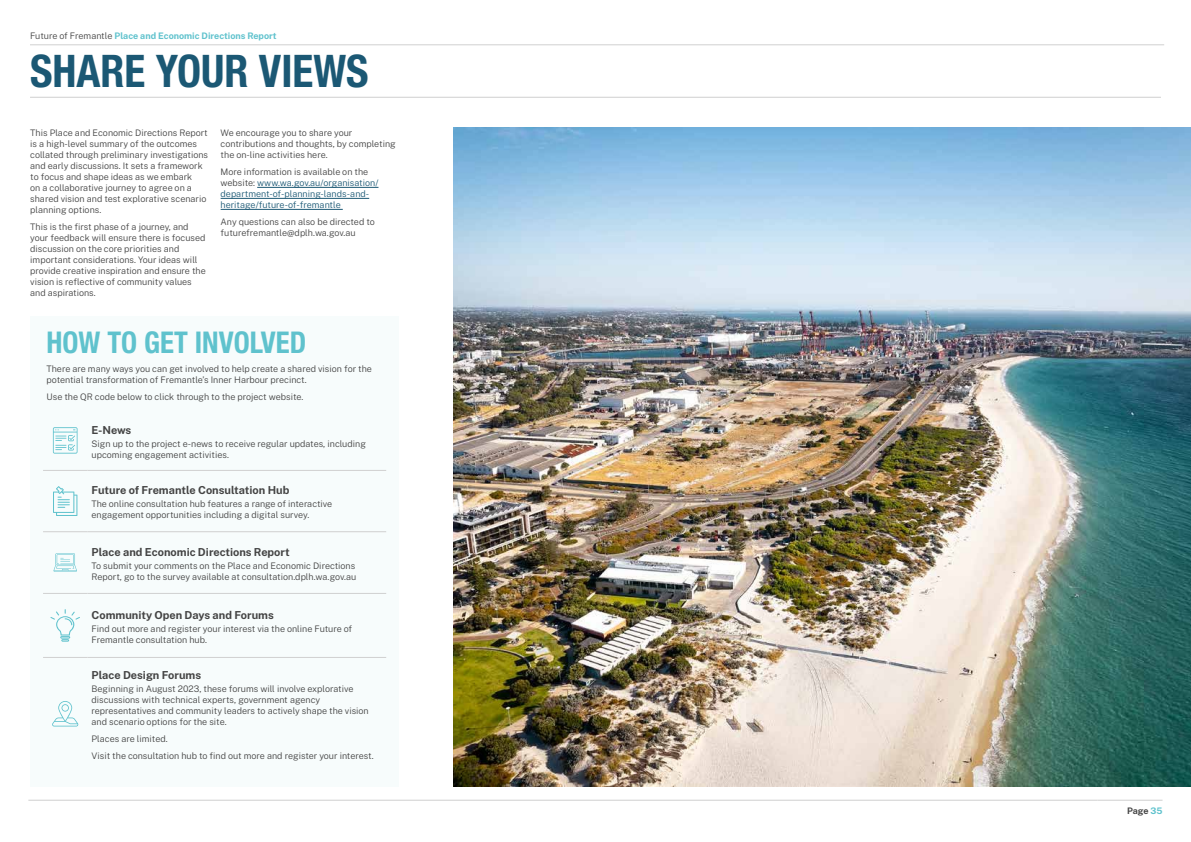
<style>
.page{position:relative;width:1191px;height:842px;background:#fff}
.page>*{position:absolute;margin:0;border:0;box-sizing:border-box;transform-origin:0 0}
.t1{font:700 condensed 45px "Helvetica Neue LT Std";color:#1b5874;scale:.96 1}
.t2{font:700 condensed 30px "Helvetica Neue LT Std";color:#5fc2cd;scale:.96 1}
.t3{font:700 11px "Public Sans";color:#444}
.t4{font:300 9px/11px "Public Sans";color:#444}
.t5{font:300 9px/11px "Public Sans";color:#1b5874}
.t6{font:700 9px "Public Sans";color:#5fc2cd}
.t7{font:700 9px "Public Sans";letter-spacing:-.005em;color:#444}
.s1{font-weight:300;color:#444}
.s2{color:#444}
.s3{color:#5fc2cd}
</style>
<div class="page">
<div style="left:30px;top:317px;width:369px;height:470px;background:#f7fcfc"></div>
<hr style="left:257px;top:187px;width:121px;height:1px;background:#1b5874">
<hr style="left:221px;top:198px;width:148px;height:1px;background:#1b5874">
<hr style="left:221px;top:209px;width:122px;height:1px;background:#1b5874">
<img style="left:453px;top:127px;width:738px;height:660px">
<hr style="left:43px;top:470px;width:44px;height:1px;background:#d0d0d0">
<hr style="left:87px;top:470px;width:299px;height:1px;background:#d0d0d0">
<hr style="left:43px;top:531px;width:44px;height:1px;background:#d0d0d0">
<hr style="left:87px;top:531px;width:299px;height:1px;background:#d0d0d0">
<hr style="left:43px;top:593px;width:44px;height:1px;background:#d0d0d0">
<hr style="left:87px;top:593px;width:299px;height:1px;background:#d0d0d0">
<hr style="left:43px;top:657px;width:44px;height:1px;background:#d0d0d0">
<hr style="left:87px;top:657px;width:299px;height:1px;background:#d0d0d0">
<svg style="left:53px;top:427px;width:25px;height:27px"></svg>
<svg style="left:53px;top:486px;width:24px;height:30px"></svg>
<svg style="left:54px;top:553px;width:23px;height:19px"></svg>
<svg style="left:50px;top:609px;width:30px;height:33px"></svg>
<svg style="left:52px;top:701px;width:27px;height:25px"></svg>
<hr style="left:28px;top:800px;width:1069px;height:1px;background:#d0d0d0">
<hr style="left:1097px;top:800px;width:65px;height:1px;background:#d0d0d0">
<hr style="left:30px;top:45px;width:1134px;height:1px;background:#d0d0d0">
<hr style="left:30px;top:97px;width:1131px;height:1px;background:#d0d0d0">
<p class="t6" style="left:30px;top:29px;width:248px"><span class="s1">Future of Fremantle</span> Place and Economic Directions Report</p>
<h1 class="t1" style="left:30px;top:44px;width:354px">SHARE YOUR VIEWS</h1>
<p class="t4" style="left:30px;top:126px;width:179px">This Place and Economic Directions Report is a high-level summary of the outcomes collated through preliminary investigations and early discussions. It sets a framework to focus and shape ideas as we embark<br>on a collaborative journey to agree on a shared vision and test explorative scenario planning options.</p>
<p class="t4" style="left:30px;top:220px;width:177px">This is the first phase of a journey, and your feedback will ensure there is focused discussion on the core priorities and important considerations. Your ideas will provide creative inspiration and ensure the vision is reflective of community values and aspirations.</p>
<p class="t4" style="left:221px;top:126px;width:177px">We encourage you to share your contributions and thoughts, by completing the on-line activities here.</p>
<p class="t5" style="left:221px;top:165px;width:159px"><span class="s2">More information is available on the website:</span> www.wa.gov.au/organisation/ department-of-planning-lands-and&shy;heritage/future-of-fremantle</p>
<p class="t4" style="left:221px;top:215px;width:156px">Any questions can also be directed to futurefremantle@dplh.wa.gov.au</p>
<h2 class="t2" style="left:47px;top:324px;width:272px">HOW TO GET INVOLVED</h2>
<p class="t4" style="left:47px;top:363px;width:327px">There are many ways you can get involved to help create a shared vision for the potential transformation of Fremantle’s Inner Harbour precinct.</p>
<p class="t4" style="left:47px;top:391px;width:258px">Use the QR code below to click through to the project website.</p>
<p class="t3" style="left:92px;top:422px;width:41px">E-News</p>
<p class="t4" style="left:92px;top:437px;width:276px">Sign up to the project e-news to receive regular updates, including upcoming engagement activities.</p>
<p class="t3" style="left:92px;top:482px;width:199px">Future of Fremantle Consultation Hub</p>
<p class="t4" style="left:92px;top:498px;width:242px">The online consultation hub features a range of interactive engagement opportunities including a digital survey.</p>
<p class="t3" style="left:92px;top:544px;width:200px">Place and Economic Directions Report</p>
<p class="t4" style="left:92px;top:559px;width:266px">To submit your comments on the Place and Economic Directions<br>Report, go to the survey available at consultation.dplh.wa.gov.au</p>
<p class="t3" style="left:92px;top:607px;width:184px">Community Open Days and Forums</p>
<p class="t4" style="left:92px;top:622px;width:262px">Find out more and register your interest via the online Future of<br>Fremantle consultation hub.</p>
<p class="t3" style="left:92px;top:667px;width:111px">Place Design Forums</p>
<p class="t4" style="left:92px;top:683px;width:279px">Beginning in August 2023, these forums will involve explorative discussions with technical experts, government agency representatives and community leaders to actively shape the vision and scenario options for the site.</p>
<p class="t4" style="left:92px;top:730px;width:284px;line-height:17px">Places are limited.<br>Visit the consultation hub to find out more and register your interest.</p>
<p class="t7" style="left:1127px;top:804px;width:37px">Page <span class="s3">35</span></p>
</div>
